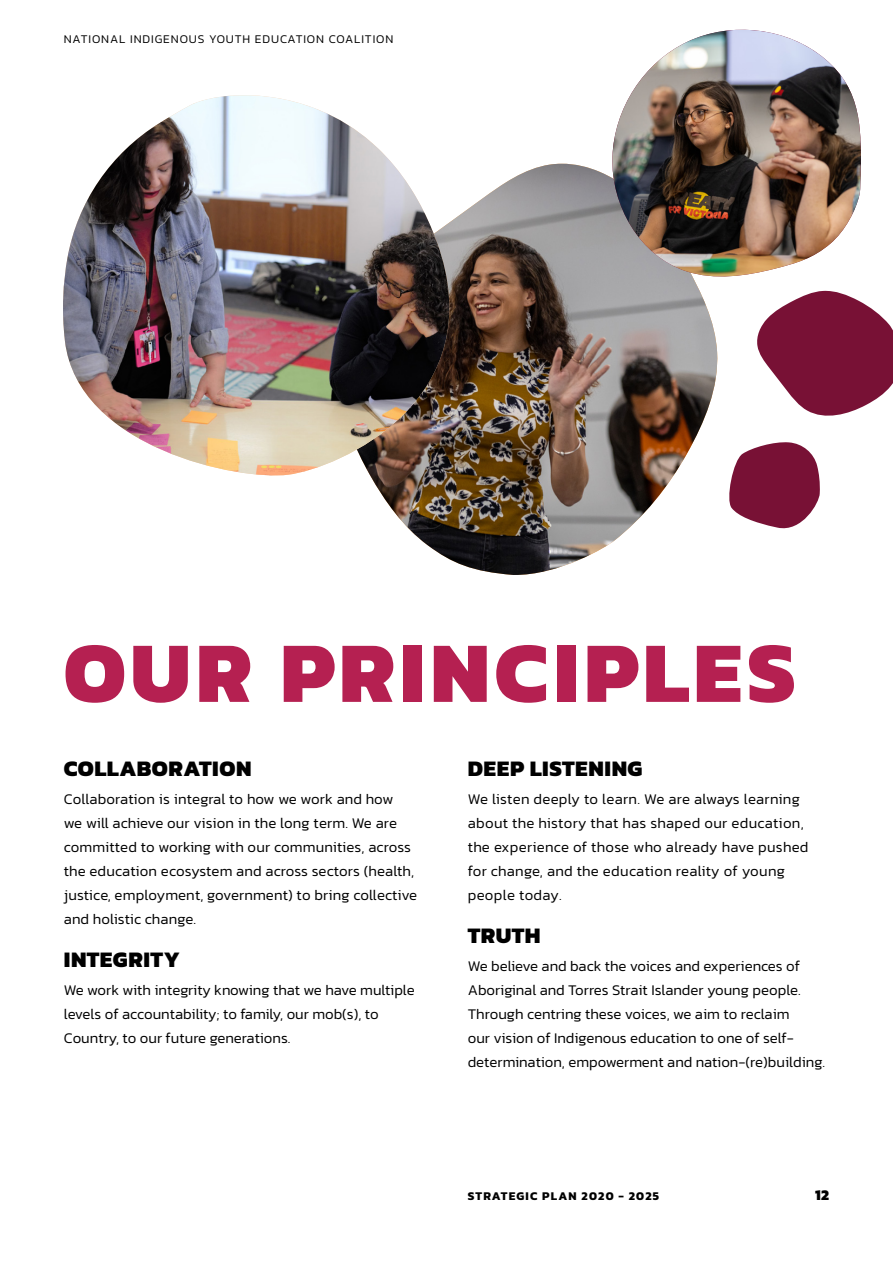
<style>
.page{position:relative;width:893px;height:1263px;background:#fff}
.page>*{position:absolute;margin:0;border:0;box-sizing:border-box;transform-origin:0 0}
.heading{font:800 87px "Kanit";letter-spacing:.055em;color:#b52051}
.sub_heading{font:800 22.5px "Kanit";letter-spacing:.02em;color:#000}
.body{font:300 15px/24px "Kanit";color:#000}
.body-2{font:300 15px/24px "Kanit";letter-spacing:.02em;color:#000}
.t1{font:800 15px "Kanit";color:#000}
.t2{font:300 12px "Kanit";letter-spacing:.075em;color:#000}
.t3{font:700 12px "Kanit";letter-spacing:.1em;color:#000}
</style>
<div class="page">
<img style="left:373px;top:164px;width:345px;height:411px">
<img style="left:265px;top:164px;width:230px;height:317px">
<img style="left:63px;top:95px;width:388px;height:380px">
<img style="left:611px;top:30px;width:250px;height:250px">
<svg style="left:729px;top:442px;width:91px;height:87px"></svg>
<svg style="left:757px;top:290px;width:136px;height:126px"></svg>
<p class="t2" style="left:64px;top:31px;width:331px">NATIONAL INDIGENOUS YOUTH EDUCATION COALITION</p>
<p class="heading" style="left:64px;top:604px;width:733px">OUR PRINCIPLES</p>
<p class="sub_heading" style="left:64px;top:750px;width:189px">COLLABORATION</p>
<p class="body" style="left:64px;top:786px;width:355px">Collaboration is integral to how we work and how<br>we will achieve our vision in the long term. We are committed to working with our communities, across the education ecosystem and across sectors (health, justice, employment, government) to bring collective and holistic change.</p>
<p class="sub_heading" style="left:64px;top:941px;width:118px">INTEGRITY</p>
<p class="body" style="left:64px;top:977px;width:353px">We work with integrity knowing that we have multiple levels of accountability; to family, our mob(s), to<br>Country, to our future generations.</p>
<p class="sub_heading" style="left:468px;top:750px;width:176px">DEEP LISTENING</p>
<p class="body-2" style="left:468px;top:786px;width:342px">We listen deeply to learn. We are always learning about the history that has shaped our education, the experience of those who already have pushed for change, and the education reality of young people today.</p>
<p class="sub_heading" style="left:468px;top:917px;width:74px">TRUTH</p>
<p class="body" style="left:468px;top:953px;width:359px">We believe and back the voices and experiences of Aboriginal and Torres Strait Islander young people.<br>Through centring these voices, we aim to reclaim<br>our vision of Indigenous education to one of self&shy;determination, empowerment and nation-(re)building.</p>
<p class="t3" style="left:468px;top:1186px;width:193px">STRATEGIC PLAN 2020 - 2025</p>
<p class="t1" style="left:815px;top:1183px;width:16px">12</p>
</div>
